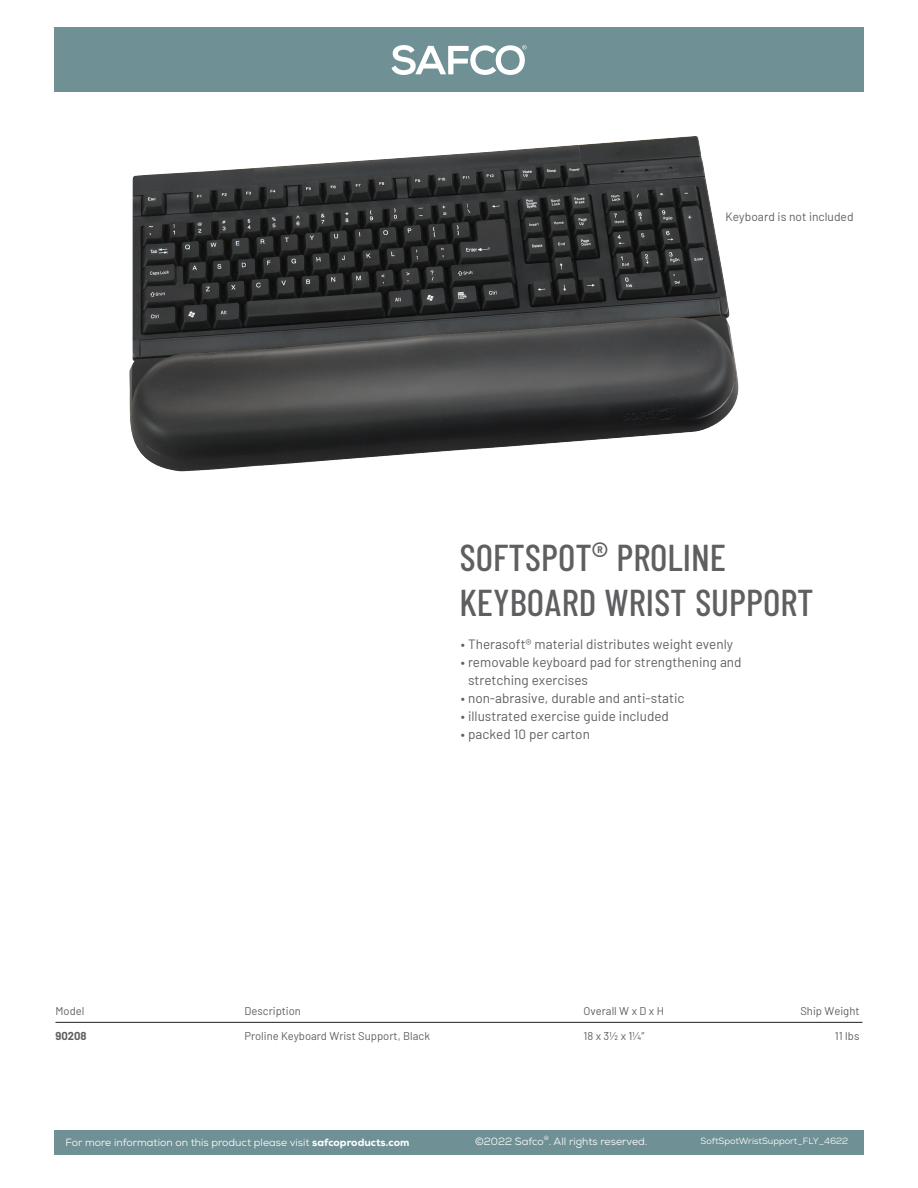
<style>
.page{position:relative;width:918px;height:1188px;background:#fff}
.page>*{position:absolute;margin:0;border:0;box-sizing:border-box;transform-origin:0 0}
.t1{font:500 37.5px/45px "Barlow Condensed";color:#5f5f62}
.t2{font:13.5px/18px "Barlow";color:#5f5f62}
.t3{font:12px "Barlow";color:#5f5f62}
.t4{font:11.25px "Barlow";color:#5f5f62}
.t5{font:700 11.25px "Barlow";color:#5f5f62}
.t6{font:10.5px "Nexa";color:#fff}
.t7{font:9px "Nexa";color:#fff}
.t8{font:6px "Nexa";color:#fff}
.s1{font-weight:800}
</style>
<div class="page">
<div style="left:54px;top:1130px;width:810px;height:24px;background:#6f9094"></div>
<hr style="left:56px;top:1022px;width:806px;height:1px;background:#231f20">
<div style="left:54px;top:27px;width:810px;height:64px;background:#6f9094"></div>
<svg style="left:391px;top:45px;width:136px;height:30px"></svg>
<img style="left:129px;top:136px;width:610px;height:336px">
<p class="t3" style="left:726px;top:208px;width:129px">Keyboard is not included</p>
<h1 class="t1" style="left:459px;top:534px;width:356px">SOFTSPOT® PROLINE<br>KEYBOARD WRIST SUPPORT</h1>
<p class="t2" style="left:461px;top:634px;width:274px">• Therasoft® material distributes weight evenly</p>
<p class="t2" style="left:468px;top:652px;width:275px;text-indent:-7px">• removable keyboard pad for strengthening and stretching exercises</p>
<p class="t2" style="left:461px;top:688px;width:225px">• non-abrasive, durable and anti-static</p>
<p class="t2" style="left:461px;top:706px;width:210px">• illustrated exercise guide included</p>
<p class="t2" style="left:461px;top:724px;width:131px">• packed 10 per carton</p>
<p class="t4" style="left:56px;top:1003px;width:30px">Model</p>
<p class="t4" style="left:244px;top:1003px;width:58px">Description</p>
<p class="t4" style="left:583px;top:1003px;width:82px">Overall W x D x H</p>
<p class="t4" style="left:800px;top:1003px;width:61px">Ship Weight</p>
<p class="t5" style="left:55px;top:1028px;width:33px">90208</p>
<p class="t4" style="left:244px;top:1028px;width:187px">Proline Keyboard Wrist Support, Black</p>
<p class="t4" style="left:583px;top:1028px;width:62px">18 x 31⁄2 x 11⁄4”</p>
<p class="t4" style="left:835px;top:1028px;width:26px">11 lbs</p>
<p class="t6" style="left:475px;top:1135px;width:70px">©2022 Safco</p>
<p class="t8" style="left:544px;top:1134px;width:6px">®</p>
<p class="t6" style="left:65px;top:1135px;width:346px">For more information on this product please visit <span class="s1">safcoproducts.com</span></p>
<p class="t6" style="left:549px;top:1135px;width:100px">. All rights reserved.</p>
<p class="t7" style="left:700px;top:1135px;width:149px">SoftSpotWristSupport_FLY_4622</p>
</div>
